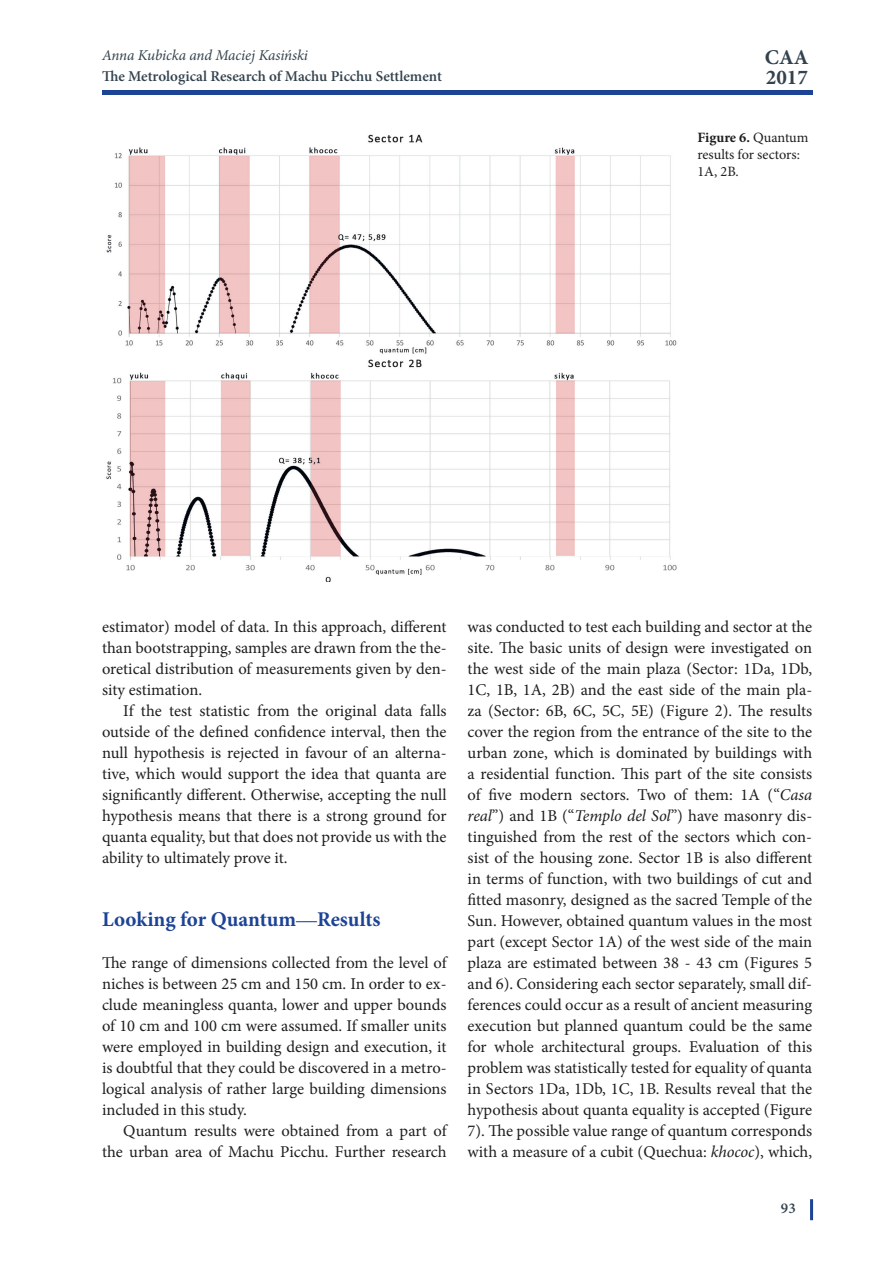
<style>
.page{position:relative;width:893px;height:1263px;background:#fff}
.page>*{position:absolute;margin:0;border:0;box-sizing:border-box;transform-origin:0 0}
.t1{font:700 21px "Minion Pro";color:#1d4395}
.t2{font:21px/19.5px "Minion Pro Bold 4";color:#33424e}
.t3{font:16.5px/21px "Minion Pro";letter-spacing:-.005em;color:#1d1e1f;text-align:justify}
.t4{font:600 15px "Minion Pro";color:#33424e}
.t5{font:italic 15px "Minion Pro";letter-spacing:-.01em;color:#33424e}
.t6{font:14.25px/17.1px "Minion Pro";letter-spacing:-.005em;color:#1d1e1f}
.s1{font-weight:700}
.s2{font-family:"Adobe Garamond Pro";font-weight:400}
.s3{font-style:italic}
</style>
<div class="page">
<div style="left:102px;top:90px;width:710px;height:5px;background:#1d4395"></div>
<hr style="left:810px;top:1199px;width:3px;height:21px;background:#1d4395">
<img style="left:106px;top:134px;width:571px;height:448px">
<p class="t5" style="left:102px;top:45px;width:207px">Anna Kubicka and Maciej Kasiński</p>
<p class="t4" style="left:102px;top:65px;width:341px">The Metrological Research of Machu Picchu Settlement</p>
<p class="t2" style="left:765px;top:47px;width:45px">CAA<br>2017</p>
<p class="t6" style="left:697px;top:129px;width:113px"><span class="s1">Figure 6.</span> Quantum results for sectors:<br>1A, 2B.</p>
<p class="t3" style="left:102px;top:616px;width:346px">estimator) model of data. In this approach, different than bootstrapping, samples are drawn from the the&shy;oretical distribution of measurements given by den&shy;sity estimation.</p>
<p class="t3" style="left:102px;top:700px;width:346px;text-indent:21px">If the test statistic from the original data falls outside of the defined confidence interval, then the null hypothesis is rejected in favour of an alterna&shy;tive, which would support the idea that quanta are significantly different. Otherwise, accepting the null hypothesis means that there is a strong ground for quanta equality, but that does not provide us with the ability to ultimately prove it.</p>
<p class="t1" style="left:102px;top:904px;width:280px">Looking for Quantum<span class="s2">—</span>Results</p>
<p class="t3" style="left:102px;top:952px;width:346px">The range of dimensions collected from the level of niches is between 25 cm and 150 cm. In order to ex&shy;clude meaningless quanta, lower and upper bounds of 10 cm and 100 cm were assumed. If smaller units were employed in building design and execution, it is doubtful that they could be discovered in a metro&shy;logical analysis of rather large building dimensions included in this study.</p>
<p class="t3" style="left:102px;top:1120px;width:346px;text-align:right">Quantum results were obtained from a part of the urban area of Machu Picchu. Further research</p>
<p class="t3" style="left:468px;top:616px;width:346px">was conducted to test each building and sector at the site. The basic units of design were investigated on the west side of the main plaza (Sector: 1Da, 1Db, 1C, 1B, 1A, 2B) and the east side of the main pla&shy;za (Sector: 6B, 6C, 5C, 5E) (Figure 2). The results cover the region from the entrance of the site to the urban zone, which is dominated by buildings with a residential function. This part of the site consists of five modern sectors. Two of them: 1A (“<span class="s3">Casa real</span>”) and 1B (“<span class="s3">Templo del Sol</span>”) have masonry dis&shy;tinguished from the rest of the sectors which con&shy;sist of the housing zone. Sector 1B is also different in terms of function, with two buildings of cut and fitted masonry, designed as the sacred Temple of the Sun. However, obtained quantum values in the most part (except Sector 1A) of the west side of the main plaza are estimated between 38 - 43 cm (Figures 5 and 6). Considering each sector separately, small dif&shy;ferences could occur as a result of ancient measuring execution but planned quantum could be the same for whole architectural groups. Evaluation of this problem was statistically tested for equality of quanta in Sectors 1Da, 1Db, 1C, 1B. Results reveal that the hypothesis about quanta equality is accepted (Figure 7). The possible value range of quantum corresponds with a measure of a cubit (Quechua: <span class="s3">khococ</span>), which,</p>
<p class="t4" style="left:781px;top:1198px;width:16px">93</p>
</div>
